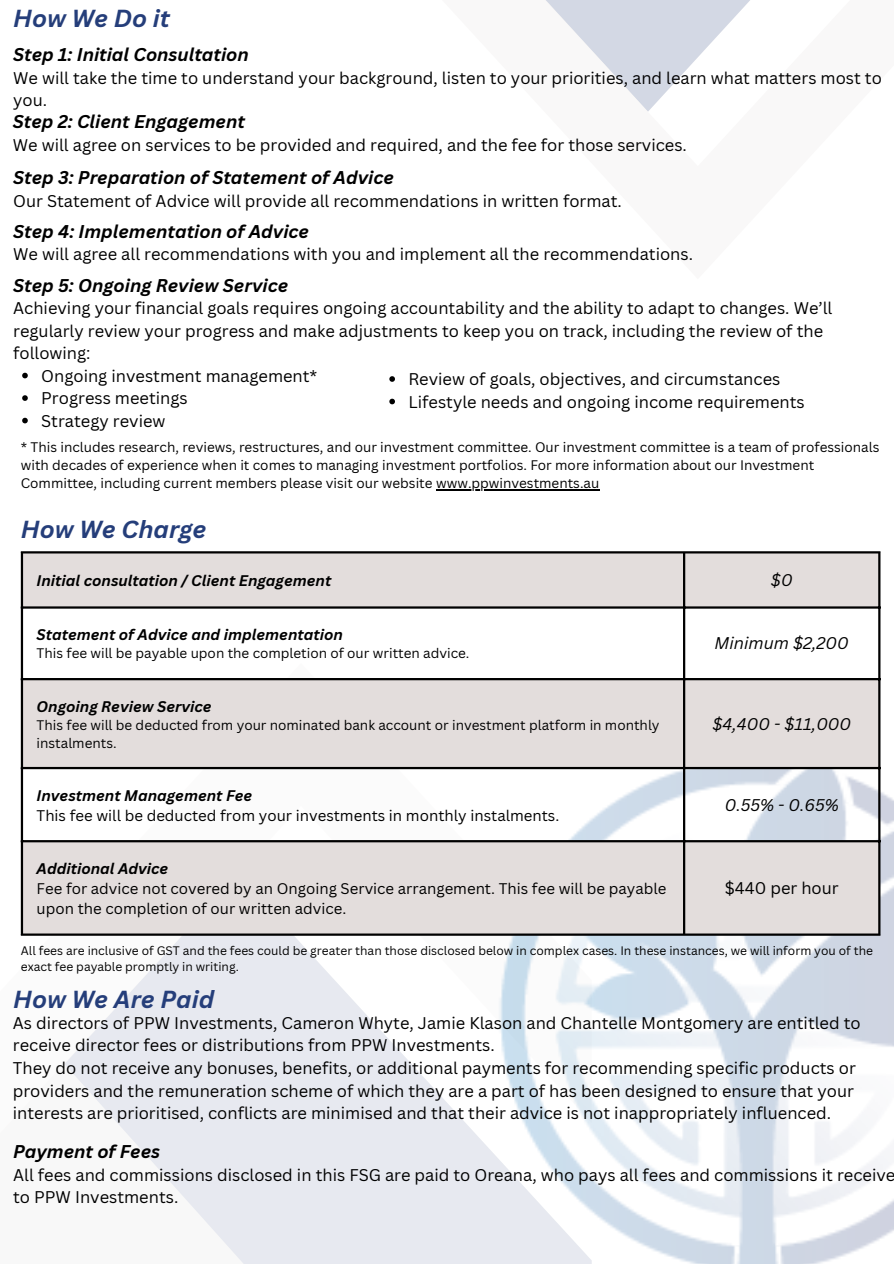
<style>
.page{position:relative;width:894px;height:1264px;background:#fff}
.page>*{position:absolute;margin:0;border:0;box-sizing:border-box;transform-origin:0 0}
.t1{font:italic 700 24px "Canva Sans";color:#253e7a}
.t2{font:italic 700 18px "Canva Sans";color:#000}
.t3{font:16.5px/22.5px "Canva Sans";color:#000}
.t4{font:italic 16.5px "Canva Sans";color:#000}
.t5{font:15px/20.2px "Canva Sans";color:#000}
.t6{font:italic 700 15px "Canva Sans";color:#000}
.t7{font:13.5px/18px "Canva Sans";color:#000}
.t8{font:12px/16px "Canva Sans";color:#000}
</style>
<div class="page">
<svg style="left:545px;top:0;width:205px;height:112px"></svg>
<svg style="left:20px;top:663px;width:443px;height:600px;fill:#e7e9f0"></svg>
<img style="left:463px;top:720px;width:430px;height:543px">
<svg style="left:23px;top:553px;width:855px;height:380px;fill:#e3dddc"></svg>
<hr style="left:21px;top:553px;width:2px;height:380px;background:#000">
<hr style="left:682px;top:553px;width:3px;height:380px;background:#000">
<hr style="left:878px;top:553px;width:2px;height:380px;background:#000">
<hr style="left:21px;top:551px;width:859px;height:2px;background:#000">
<hr style="left:21px;top:606px;width:859px;height:2px;background:#000">
<hr style="left:21px;top:678px;width:859px;height:2px;background:#000">
<hr style="left:21px;top:767px;width:859px;height:2px;background:#000">
<hr style="left:21px;top:840px;width:859px;height:2px;background:#000">
<hr style="left:21px;top:933px;width:859px;height:2px;background:#000">
<svg style="left:22px;top:373px;width:6px;height:5px"></svg>
<svg style="left:22px;top:395px;width:6px;height:6px"></svg>
<svg style="left:22px;top:418px;width:6px;height:5px"></svg>
<hr style="left:436px;top:489px;width:163px;height:1px;background:#000">
<svg style="left:389px;top:376px;width:6px;height:6px"></svg>
<svg style="left:389px;top:399px;width:6px;height:5px"></svg>
<p class="t1" style="left:13px;top:2px;width:158px">How We Do it</p>
<p class="t2" style="left:13px;top:42px;width:237px">Step 1: Initial Consultation</p>
<p class="t3" style="left:13px;top:66px;width:870px">We will take the time to understand your background, listen to your priorities, and learn what matters most to you.</p>
<p class="t2" style="left:13px;top:109px;width:233px">Step 2: Client Engagement</p>
<p class="t3" style="left:13px;top:133px;width:675px">We will agree on services to be provided and required, and the fee for those services.</p>
<p class="t2" style="left:13px;top:165px;width:382px">Step 3: Preparation of Statement of Advice</p>
<p class="t3" style="left:13px;top:189px;width:610px">Our Statement of Advice will provide all recommendations in written format.</p>
<p class="t2" style="left:13px;top:219px;width:297px">Step 4: Implementation of Advice</p>
<p class="t3" style="left:13px;top:243px;width:681px">We will agree all recommendations with you and implement all the recommendations.</p>
<p class="t2" style="left:13px;top:272px;width:276px">Step 5: Ongoing Review Service</p>
<p class="t3" style="left:13px;top:296px;width:820px">Achieving your financial goals requires ongoing accountability and the ability to adapt to changes. We’ll regularly review your progress and make adjustments to keep you on track, including the review of the following:</p>
<p class="t3" style="left:41px;top:364px;width:277px">Ongoing investment management*</p>
<p class="t3" style="left:41px;top:386px;width:148px">Progress meetings</p>
<p class="t3" style="left:41px;top:409px;width:126px">Strategy review</p>
<p class="t7" style="left:21px;top:438px;width:859px">* This includes research, reviews, restructures, and our investment committee. Our investment committee is a team of professionals with decades of experience when it comes to managing investment portfolios. For more information about our Investment<br>Committee, including current members please visit our website www.ppwinvestments.au</p>
<p class="t1" style="left:21px;top:512px;width:187px">How We Charge</p>
<p class="t3" style="left:408px;top:367px;width:373px">Review of goals, objectives, and circumstances</p>
<p class="t3" style="left:408px;top:390px;width:397px">Lifestyle needs and ongoing income requirements</p>
<p class="t6" style="left:37px;top:570px;width:296px">Initial consultation / Client Engagement</p>
<h1 class="t4" style="left:770px;top:568px;width:23px">$0</h1>
<h2 class="t6" style="left:37px;top:624px;width:308px">Statement of Advice and implementation</h2>
<h2 class="t7" style="left:37px;top:644px;width:434px">This fee will be payable upon the completion of our written advice.</h2>
<h2 class="t4" style="left:714px;top:631px;width:136px">Minimum $2,200</h2>
<h2 class="t6" style="left:37px;top:695px;width:177px">Ongoing Review Service</h2>
<h2 class="t7" style="left:37px;top:715px;width:624px">This fee will be deducted from your nominated bank account or investment platform in monthly instalments.</h2>
<p class="t4" style="left:712px;top:712px;width:140px">$4,400 - $11,000</p>
<p class="t6" style="left:37px;top:784px;width:217px">Investment Management Fee</p>
<p class="t5" style="left:37px;top:805px;width:524px">This fee will be deducted from your investments in monthly instalments.</p>
<p class="t4" style="left:724px;top:793px;width:115px">0.55% - 0.65%</p>
<p class="t6" style="left:37px;top:857px;width:133px">Additional Advice</p>
<h3 class="t5" style="left:37px;top:878px;width:631px">Fee for advice not covered by an Ongoing Service arrangement. This fee will be payable upon the completion of our written advice.</h3>
<h1 class="t3" style="left:724px;top:876px;width:115px">$440 per hour</h1>
<p class="t8" style="left:21px;top:942px;width:853px">All fees are inclusive of GST and the fees could be greater than those disclosed below in complex cases. In these instances, we will inform you of the exact fee payable promptly in writing.</p>
<h1 class="t1" style="left:13px;top:982px;width:202px">How We Are Paid</h1>
<p class="t3" style="left:13px;top:1011px;width:849px">As directors of PPW Investments, Cameron Whyte, Jamie Klason and Chantelle Montgomery are entitled to receive director fees or distributions from PPW Investments.<br>They do not receive any bonuses, benefits, or additional payments for recommending specific products or providers and the remuneration scheme of which they are a part of has been designed to ensure that your interests are prioritised, conflicts are minimised and that their advice is not inappropriately influenced.</p>
<p class="t2" style="left:13px;top:1139px;width:148px">Payment of Fees</p>
<p class="t3" style="left:13px;top:1163px;width:883px">All fees and commissions disclosed in this FSG are paid to Oreana, who pays all fees and commissions it receive to PPW Investments.</p>
</div>
